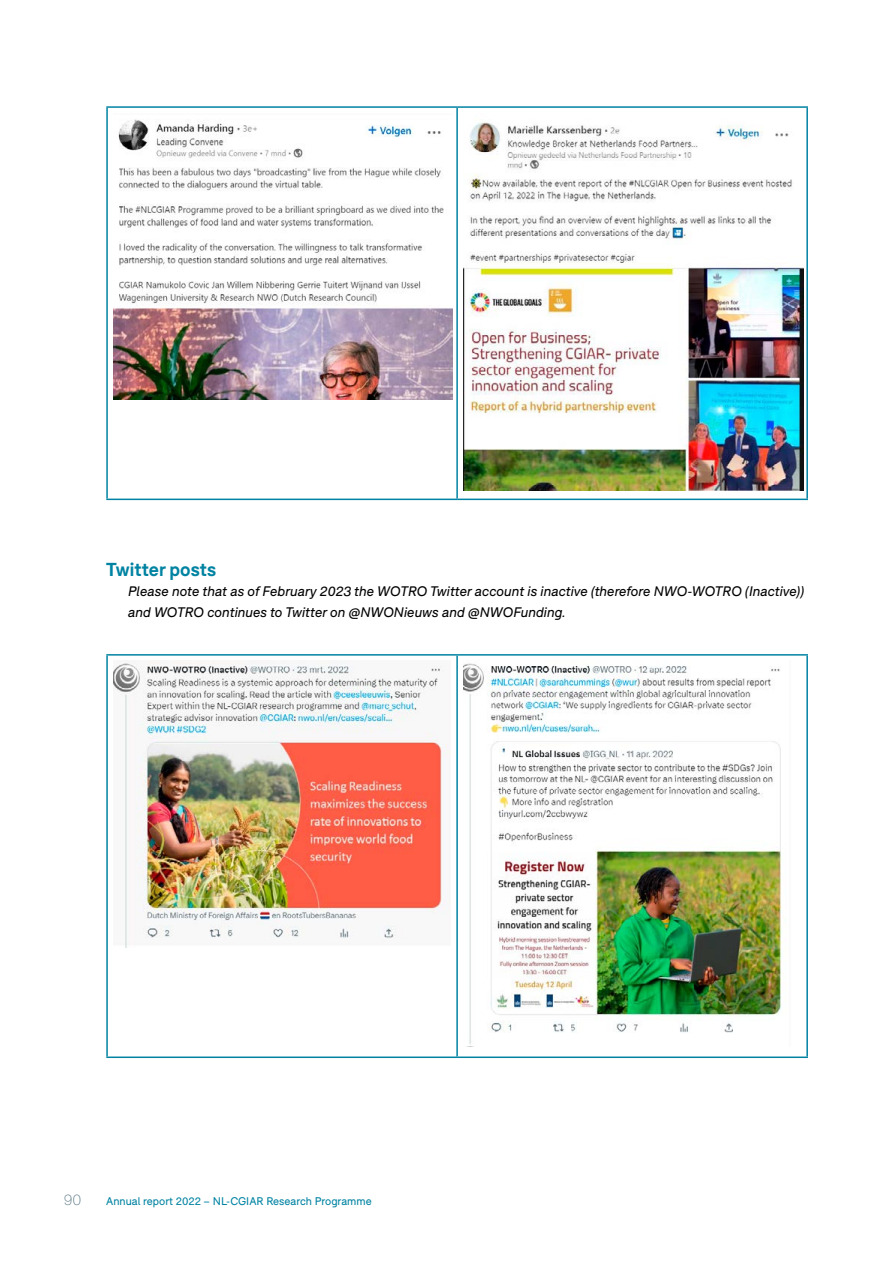
<style>
.page{position:relative;width:893px;height:1263px;background:#fff}
.page>*{position:absolute;margin:0;border:0;box-sizing:border-box;transform-origin:0 0}
.t1{font:700 18.3px "F37 Bolton";letter-spacing:.005em;color:#0083a2}
.t2{font:100 15px "F37 Bolton";color:#4e6d7c}
.t3{font:italic 13.5px/20.4px "F37 Bolton";color:#000}
.t4{font:10.8px "F37 Bolton";color:#0083a2}
</style>
<div class="page">
<hr style="left:106px;top:106px;width:351px;height:2px;background:#0083a2">
<hr style="left:106px;top:108px;width:2px;height:391px;background:#0083a2">
<hr style="left:457px;top:106px;width:351px;height:2px;background:#0083a2">
<hr style="left:456px;top:108px;width:2px;height:391px;background:#0083a2">
<hr style="left:806px;top:108px;width:2px;height:391px;background:#0083a2">
<hr style="left:106px;top:499px;width:351px;height:1px;background:#0083a2">
<hr style="left:457px;top:499px;width:351px;height:1px;background:#0083a2">
<img style="left:113px;top:119px;width:340px;height:280px">
<img style="left:463px;top:122px;width:340px;height:369px">
<hr style="left:106px;top:654px;width:351px;height:2px;background:#0083a2">
<hr style="left:106px;top:656px;width:2px;height:400px;background:#0083a2">
<hr style="left:457px;top:654px;width:351px;height:2px;background:#0083a2">
<hr style="left:456px;top:656px;width:2px;height:400px;background:#0083a2">
<hr style="left:806px;top:656px;width:2px;height:400px;background:#0083a2">
<hr style="left:106px;top:1056px;width:351px;height:2px;background:#0083a2">
<hr style="left:457px;top:1056px;width:351px;height:2px;background:#0083a2">
<img style="left:113px;top:661px;width:337px;height:286px">
<img style="left:463px;top:663px;width:324px;height:384px">
<h1 class="t1" style="left:106px;top:558px;width:112px">Twitter posts</h1>
<p class="t3" style="left:128px;top:581px;width:677px">Please note that as of February 2023 the WOTRO Twitter account is inactive (therefore NWO-WOTRO (Inactive)) and WOTRO continues to Twitter on @NWONieuws and @NWOFunding.</p>
<p class="t2" style="left:64px;top:1191px;width:19px">90</p>
<p class="t4" style="left:106px;top:1195px;width:267px">Annual report 2022 – NL-CGIAR Research Programme</p>
</div>
